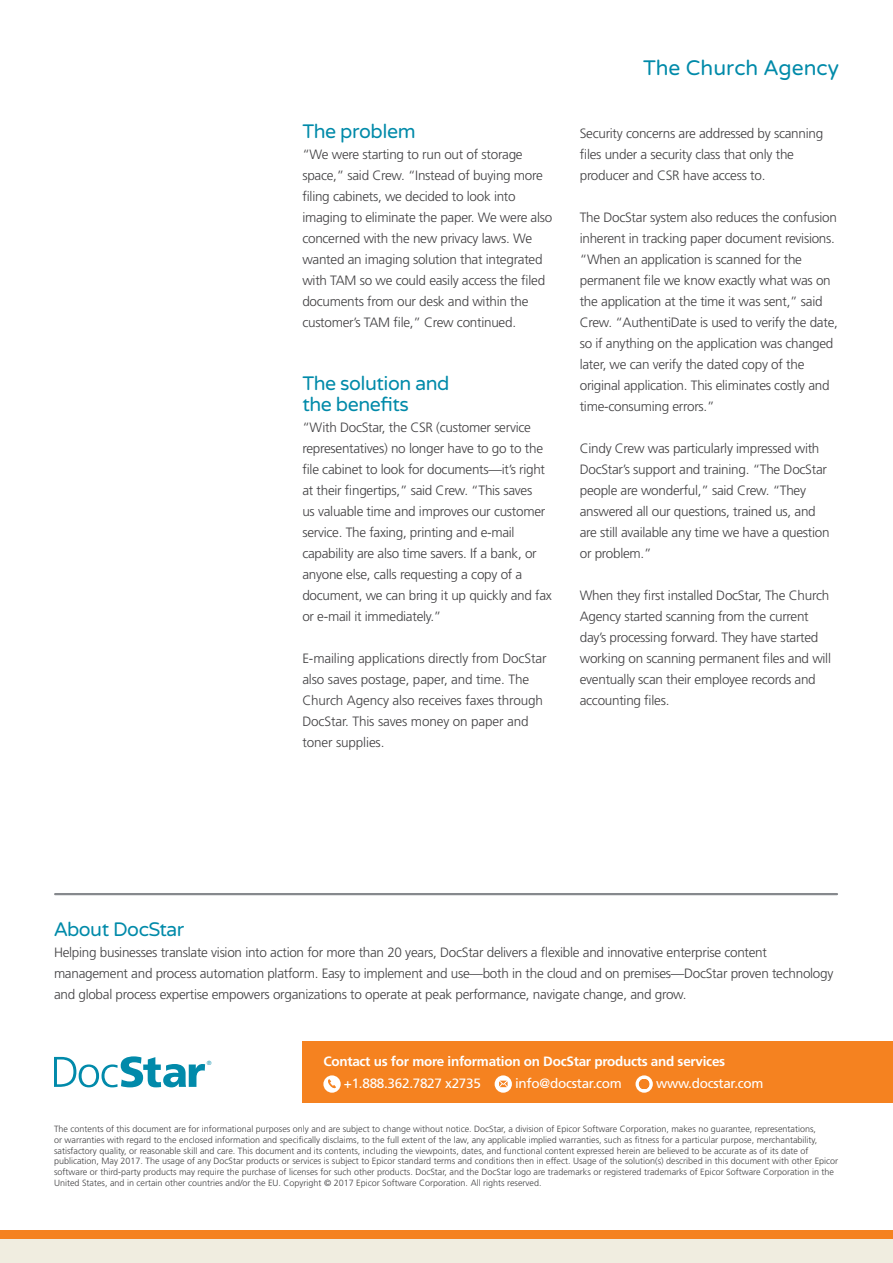
<style>
.page{position:relative;width:893px;height:1263px;background:#fff}
.page>*{position:absolute;margin:0;border:0;box-sizing:border-box;transform-origin:0 0}
.t1{font:21px "Varela Round";color:#008aa9}
.Body_Heading{font:19.5px/21px "Varela Round";letter-spacing:-.025em;color:#008aa9}
.Body_Copy{font:300 13.5px/21px "Frutiger LT Std";letter-spacing:-.02em;color:#414042}
.Contact_Us{font:700 13.5px "Frutiger LT Std";letter-spacing:-.02em;color:#fff}
.Phone_Email_Website{font:13.5px "Frutiger LT Std";letter-spacing:-.02em;color:#fff}
.t2{font:300 9px/10.8px "Frutiger LT Std";color:#414042}
.t3{font:300 6px "Frutiger LT Std";color:#018aaa}
</style>
<div class="page">
<div style="left:302px;top:1041px;width:591px;height:62px;background:#f58220"></div>
<svg style="left:323px;top:1075px;width:18px;height:18px"></svg>
<svg style="left:328px;top:1079px;width:8px;height:10px"></svg>
<svg style="left:495px;top:1075px;width:17px;height:18px"></svg>
<svg style="left:499px;top:1081px;width:9px;height:6px"></svg>
<svg style="left:636px;top:1075px;width:17px;height:18px"></svg>
<svg style="left:639px;top:1079px;width:10px;height:10px"></svg>
<hr style="left:55px;top:893px;width:782px;height:2px;background:#86898d">
<svg style="left:54px;top:1056px;width:151px;height:31px"></svg>
<div style="left:0;top:1230px;width:893px;height:10px;background:#f58220"></div>
<div style="left:0;top:1239px;width:893px;height:24px;background:#f0ede0"></div>
<p class="Body_Heading" style="left:302px;top:121px;width:115px">The problem</p>
<p class="Body_Copy" style="left:302px;top:144px;width:251px">“We were starting to run out of storage space,” said Crew. “Instead of buying more filing cabinets, we decided to look into imaging to eliminate the paper. We were also concerned with the new privacy laws. We wanted an imaging solution that integrated with TAM so we could easily access the filed documents from our desk and within the customer’s TAM file,” Crew continued.</p>
<p class="Body_Heading" style="left:302px;top:373px;width:149px">The solution and the benefits</p>
<p class="Body_Copy" style="left:302px;top:417px;width:251px">“With DocStar, the CSR (customer service representatives) no longer have to go to the file cabinet to look for documents—it’s right at their fingertips,” said Crew. “This saves<br>us valuable time and improves our customer service. The faxing, printing and e-mail capability are also time savers. If a bank, or anyone else, calls requesting a copy of a document, we can bring it up quickly and fax or e-mail it immediately.”</p>
<p class="Body_Copy" style="left:302px;top:648px;width:246px">E-mailing applications directly from DocStar also saves postage, paper, and time. The Church Agency also receives faxes through DocStar. This saves money on paper and toner supplies.</p>
<h1 class="t1" style="left:643px;top:56px;width:197px">The Church Agency</h1>
<p class="Body_Copy" style="left:580px;top:123px;width:245px">Security concerns are addressed by scanning files under a security class that only the producer and CSR have access to.</p>
<p class="Body_Copy" style="left:580px;top:207px;width:260px">The DocStar system also reduces the confusion inherent in tracking paper document revisions. “When an application is scanned for the permanent file we know exactly what was on the application at the time it was sent,” said Crew. “AuthentiDate is used to verify the date, so if anything on the application was changed later, we can verify the dated copy of the original application. This eliminates costly and time-consuming errors.”</p>
<p class="Body_Copy" style="left:580px;top:438px;width:251px">Cindy Crew was particularly impressed with DocStar’s support and training. “The DocStar people are wonderful,” said Crew. “They answered all our questions, trained us, and are still available any time we have a question or problem.”</p>
<p class="Body_Copy" style="left:580px;top:585px;width:253px">When they first installed DocStar, The Church Agency started scanning from the current day’s processing forward. They have started working on scanning permanent files and will eventually scan their employee records and accounting files.</p>
<h2 class="Body_Heading" style="left:54px;top:919px;width:132px">About DocStar</h2>
<p class="Body_Copy" style="left:54px;top:942px;width:781px">Helping businesses translate vision into action for more than 20 years, DocStar delivers a flexible and innovative enterprise content management and process automation platform. Easy to implement and use—both in the cloud and on premises—DocStar proven technology and global process expertise empowers organizations to operate at peak performance, navigate change, and grow.</p>
<p class="t3" style="left:207px;top:1059px;width:6px">®</p>
<p class="Contact_Us" style="left:323px;top:1053px;width:403px">Contact us for more information on DocStar products and services</p>
<p class="Phone_Email_Website" style="left:344px;top:1075px;width:139px">+1.888.362.7827 x2735</p>
<p class="Phone_Email_Website" style="left:515px;top:1075px;width:108px">info@docstar.com</p>
<p class="Phone_Email_Website" style="left:656px;top:1075px;width:109px">www.docstar.com</p>
<p class="t2" style="left:54px;top:1123px;width:786px">The contents of this document are for informational purposes only and are subject to change without notice. DocStar, a division of Epicor Software Corporation, makes no guarantee, representations,<br>or warranties with regard to the enclosed information and specifically disclaims, to the full extent of the law, any applicable implied warranties, such as fitness for a particular purpose, merchantability, satisfactory quality, or reasonable skill and care. This document and its contents, including the viewpoints, dates, and functional content expressed herein are believed to be accurate as of its date of publication, May 2017. The usage of any DocStar products or services is subject to Epicor standard terms and conditions then in effect. Usage of the solution(s) described in this document with other Epicor software or third-party products may require the purchase of licenses for such other products. DocStar, and the DocStar logo are trademarks or registered trademarks of Epicor Software Corporation in the United States, and in certain other countries and/or the EU. Copyright © 2017 Epicor Software Corporation. All rights reserved.</p>
</div>
